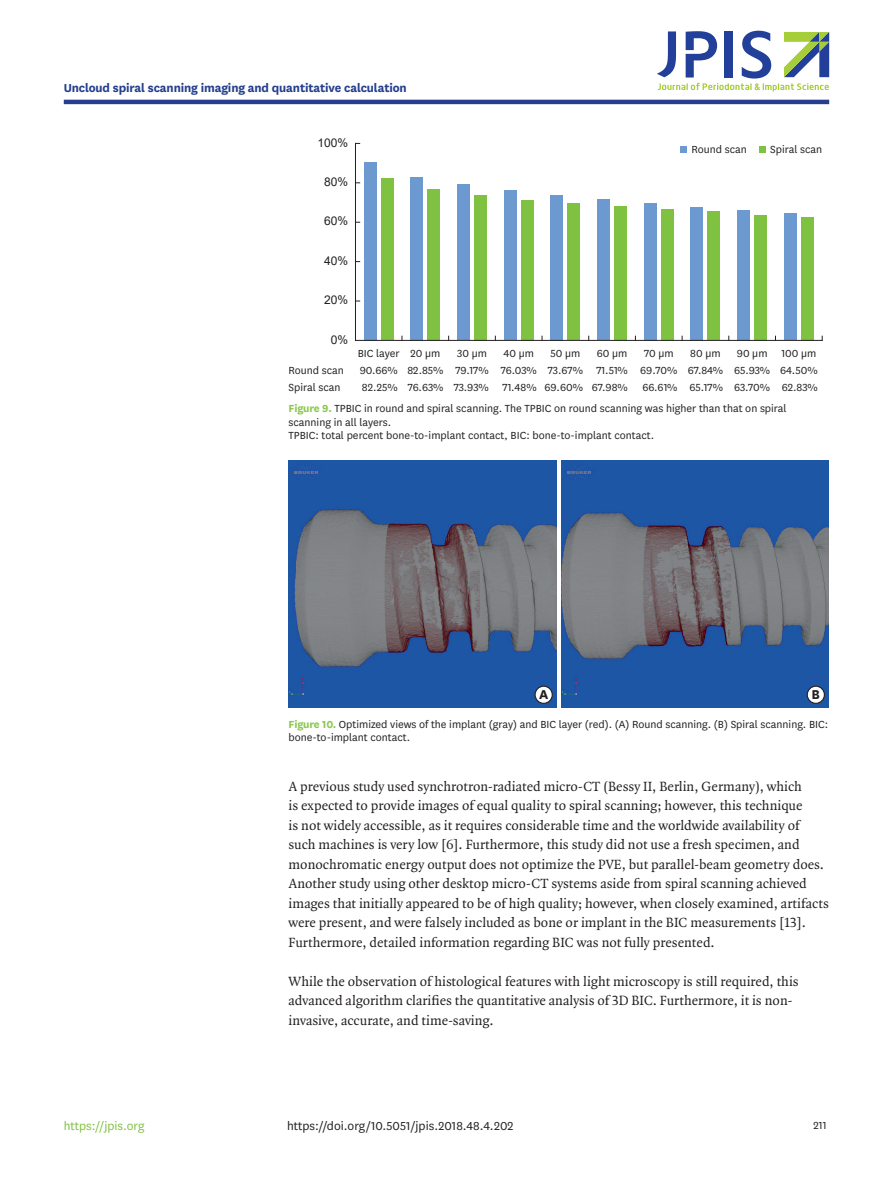
<style>
.page{position:relative;width:893px;height:1191px;background:#fff}
.page>*{position:absolute;margin:0;border:0;box-sizing:border-box;transform-origin:0 0}
.t1{font:700 15px "National";color:#231f20}
.body_p{font:14.25px/19.5px "Quadraat OT";color:#231f20}
.alt-title-type{font:700 13.5px "National";letter-spacing:-.01em;color:#253f8e}
.doi_running_footer{font:13.5px "National";color:#231f20}
.url{font:13.5px "National";color:#7fc241}
.fig_caption{font:12px/13.5px "National";color:#231f20}
.t2{font:12px "Arial";color:#231f20}
.s1{font-weight:700;color:#8bc750}
</style>
<div class="page">
<hr style="left:64px;top:100px;width:765px;height:4px;background:#253f8e">
<svg style="left:657px;top:31px;width:172px;height:60px"></svg>
<div style="left:801px;top:217px;width:13px;height:123px;background:#7fc241"></div>
<div style="left:784px;top:213px;width:13px;height:127px;background:#6b99d0"></div>
<div style="left:754px;top:215px;width:13px;height:125px;background:#7fc241"></div>
<div style="left:737px;top:210px;width:13px;height:130px;background:#6b99d0"></div>
<div style="left:708px;top:212px;width:12px;height:128px;background:#7fc241"></div>
<div style="left:691px;top:207px;width:12px;height:133px;background:#6b99d0"></div>
<div style="left:661px;top:209px;width:13px;height:131px;background:#7fc241"></div>
<div style="left:644px;top:203px;width:13px;height:137px;background:#6b99d0"></div>
<div style="left:614px;top:206px;width:13px;height:134px;background:#7fc241"></div>
<div style="left:597px;top:200px;width:13px;height:140px;background:#6b99d0"></div>
<div style="left:567px;top:203px;width:13px;height:137px;background:#7fc241"></div>
<div style="left:550px;top:195px;width:13px;height:145px;background:#6b99d0"></div>
<div style="left:521px;top:200px;width:13px;height:140px;background:#7fc241"></div>
<div style="left:504px;top:191px;width:13px;height:149px;background:#6b99d0"></div>
<div style="left:474px;top:195px;width:13px;height:145px;background:#7fc241"></div>
<div style="left:457px;top:185px;width:13px;height:155px;background:#6b99d0"></div>
<div style="left:427px;top:189px;width:13px;height:151px;background:#7fc241"></div>
<div style="left:410px;top:177px;width:13px;height:163px;background:#6b99d0"></div>
<div style="left:381px;top:178px;width:12px;height:162px;background:#7fc241"></div>
<div style="left:364px;top:162px;width:12px;height:178px;background:#6b99d0"></div>
<hr style="left:355px;top:340px;width:467px;height:1px;background:#231f20">
<hr style="left:355px;top:143px;width:1px;height:197px;background:#231f20">
<div style="left:681px;top:146px;width:6px;height:7px;background:#6b99d0"></div>
<svg style="left:760px;top:147px;width:6px;height:6px"></svg>
<img style="left:289px;top:461px;width:268px;height:247px">
<img style="left:561px;top:461px;width:268px;height:247px">
<div style="left:535px;top:686px;width:17px;height:17px;background:#fff;border-radius:50%"></div>
<div style="left:534px;top:685px;width:19px;height:19px;border:1px solid #231f20;border-radius:50%"></div>
<div style="left:807px;top:686px;width:17px;height:17px;background:#fff;border-radius:50%"></div>
<div style="left:807px;top:685px;width:18px;height:19px;border:1px solid #231f20;border-radius:50%"></div>
<p class="alt-title-type" style="left:64px;top:78px;width:344px">Uncloud spiral scanning imaging and quantitative calculation</p>
<p class="t2" style="left:317px;top:134px;width:32px">100%</p>
<p class="t2" style="left:324px;top:173px;width:26px">80%</p>
<p class="t2" style="left:324px;top:213px;width:26px">60%</p>
<p class="t2" style="left:324px;top:252px;width:26px">40%</p>
<p class="t2" style="left:324px;top:292px;width:26px">20%</p>
<p class="t2" style="left:331px;top:331px;width:19px">0%</p>
<p class="fig_caption" style="left:691px;top:142px;width:57px">Round scan</p>
<p class="fig_caption" style="left:770px;top:142px;width:53px">Spiral scan</p>
<p class="fig_caption" style="left:288px;top:362px;width:57px;line-height:16.5px">Round scan<br>Spiral scan</p>
<p class="fig_caption" style="left:358px;top:346px;width:84px">BIC layer 20 µm</p>
<p class="fig_caption" style="left:457px;top:346px;width:31px">30 µm</p>
<p class="fig_caption" style="left:504px;top:346px;width:32px">40 µm</p>
<p class="fig_caption" style="left:550px;top:346px;width:31px">50 µm</p>
<p class="fig_caption" style="left:597px;top:346px;width:32px">60 µm</p>
<p class="fig_caption" style="left:644px;top:346px;width:31px">70 µm</p>
<p class="fig_caption" style="left:690px;top:346px;width:32px">80 µm</p>
<p class="fig_caption" style="left:360px;top:344px;width:459px;line-height:16.8px;text-align:justify;text-indent:377px">90 µm 100 µm 90.66% 82.85% 79.17% 76.03% 73.67% 71.51% 69.70% 67.84% 65.93% 64.50% 82.25% 76.63% 73.93% 71.48% 69.60% 67.98% 66.61% 65.17% 63.70% 62.83%</p>
<p class="fig_caption" style="left:289px;top:401px;width:499px"><span class="s1">Figure 9.</span> TPBIC in round and spiral scanning. The TPBIC on round scanning was higher than that on spiral scanning in all layers.<br>TPBIC: total percent bone-to-implant contact, BIC: bone-to-implant contact.</p>
<p class="t1" style="left:539px;top:683px;width:11px">A</p>
<p class="t1" style="left:811px;top:683px;width:10px">B</p>
<p class="fig_caption" style="left:289px;top:716px;width:541px"><span class="s1">Figure 10.</span> Optimized views of the implant (gray) and BIC layer (red). (A) Round scanning. (B) Spiral scanning. BIC: bone-to-implant contact.</p>
<p class="body_p" style="left:289px;top:776px;width:542px">A previous study used synchrotron-radiated micro-CT (Bessy II, Berlin, Germany), which<br>is expected to provide images of equal quality to spiral scanning; however, this technique<br>is not widely accessible, as it requires considerable time and the worldwide availability of such machines is very low [6]. Furthermore, this study did not use a fresh specimen, and monochromatic energy output does not optimize the PVE, but parallel-beam geometry does.<br>Another study using other desktop micro-CT systems aside from spiral scanning achieved images that initially appeared to be of high quality; however, when closely examined, artifacts were present, and were falsely included as bone or implant in the BIC measurements [13].<br>Furthermore, detailed information regarding BIC was not fully presented.</p>
<p class="body_p" style="left:289px;top:971px;width:512px">While the observation of histological features with light microscopy is still required, this advanced algorithm clarifies the quantitative analysis of 3D BIC. Furthermore, it is non&shy;invasive, accurate, and time-saving.</p>
<p class="doi_running_footer" style="left:287px;top:1116px;width:228px">https://doi.org/10.5051/jpis.2018.48.4.202</p>
<p class="url" style="left:64px;top:1116px;width:82px">https://jpis.org</p>
<p class="fig_caption" style="left:814px;top:1118px;width:14px">211</p>
</div>
